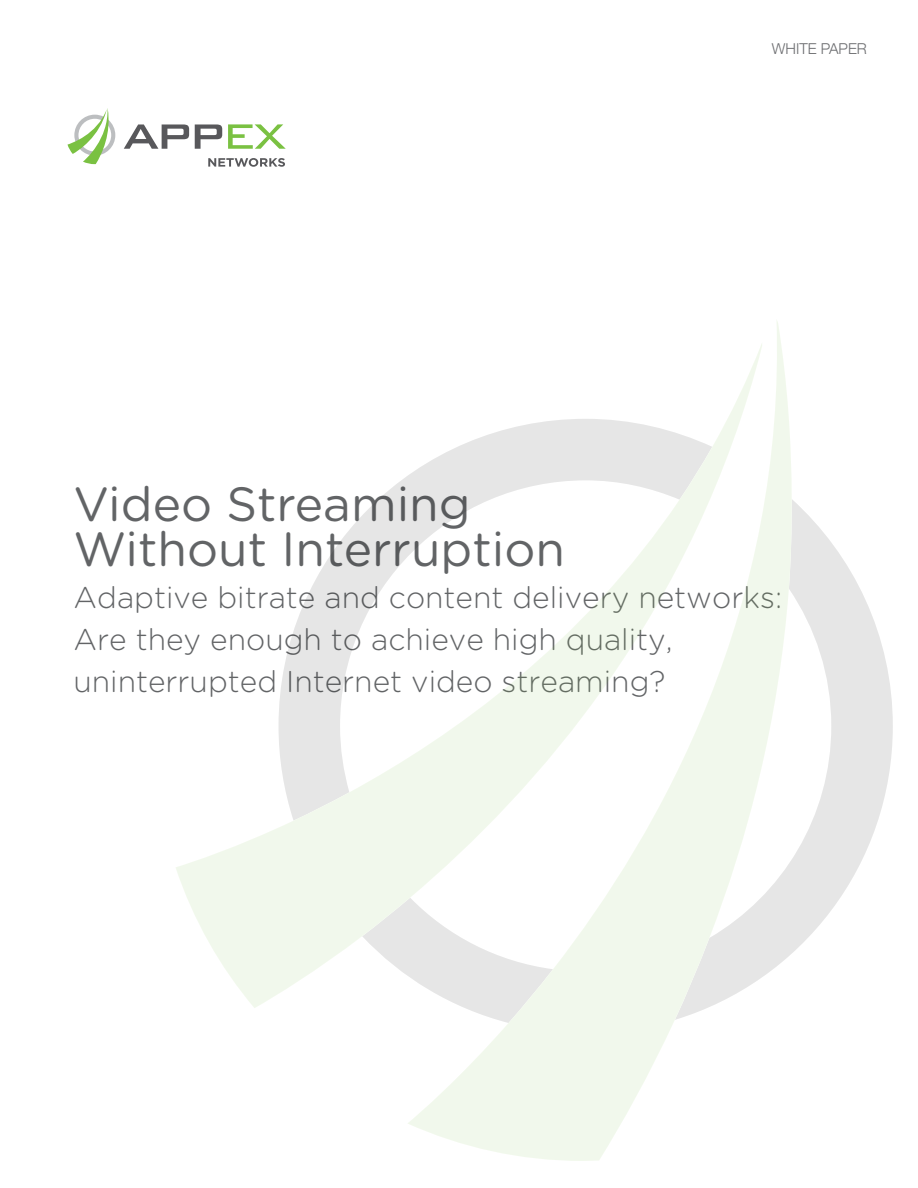
<style>
.page{position:relative;width:918px;height:1188px;background:#fff}
.page>*{position:absolute;margin:0;border:0;box-sizing:border-box;transform-origin:0 0}
.t1{font:48px/45px "Gotham Rounded";color:#626466}
.t2{font:300 30px/42px "Gotham Rounded";color:#626466}
.t3{font:300 15px "Helvetica Neue";color:#6d6e71}
</style>
<div class="page">
<svg style="left:124px;top:124px;width:65px;height:25px"></svg>
<svg style="left:195px;top:124px;width:27px;height:25px"></svg>
<svg style="left:228px;top:124px;width:58px;height:25px"></svg>
<svg style="left:208px;top:158px;width:77px;height:9px"></svg>
<svg style="left:67px;top:108px;width:48px;height:56px"></svg>
<svg style="left:792px;top:500px;width:101px;height:453px;fill:#e6e6e6"></svg>
<svg style="left:176px;top:476px;width:231px;height:532px"></svg>
<svg style="left:407px;top:321px;width:385px;height:840px"></svg>
<p class="t3" style="left:772px;top:36px;width:97px">WHITE PAPER</p>
<h1 class="t1" style="left:74px;top:480px;width:493px">Video Streaming<br>Without Interruption</h1>
<p class="t2" style="left:74px;top:575px;width:710px">Adaptive bitrate and content delivery networks:<br>Are they enough to achieve high quality, uninterrupted Internet video streaming?</p>
</div>
